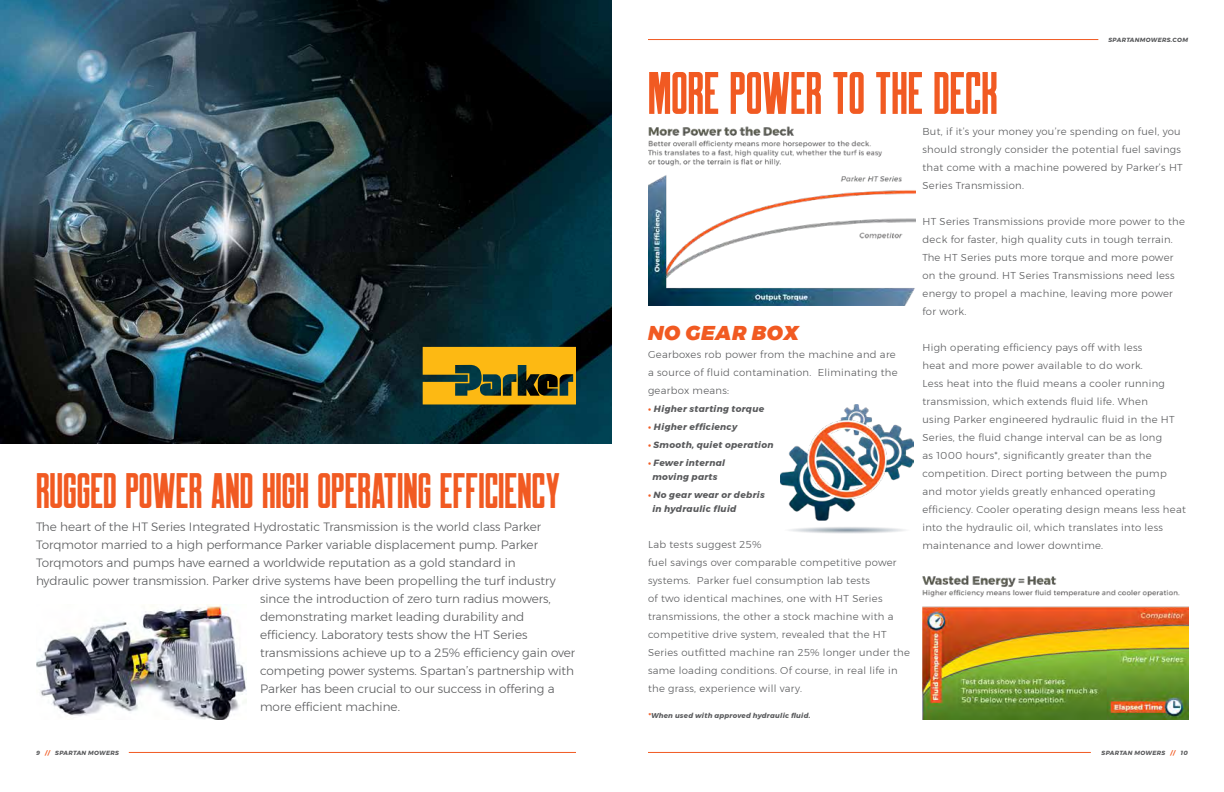
<style>
.page{position:relative;width:1224px;height:792px;background:#fff}
.page>*{position:absolute;margin:0;border:0;box-sizing:border-box;transform-origin:0 0}
.t1{font:60px "Robinson";color:#f15a22}
.t2{font:50px "Robinson";color:#f15a22}
.t3{font:italic 900 20px "Montserrat";letter-spacing:.03em;color:#f15a22}
.t4{font:300 12px "Montserrat";color:#58595b}
.t5{font:300 10px/18px "Montserrat";letter-spacing:.03em;color:#58595b}
.t6{font:italic 700 9px/14px "Montserrat";letter-spacing:.03em;color:#58595b;text-align:center}
.t7{font:italic 700 7px "Montserrat";letter-spacing:.03em;color:#58595b}
.t8{font:italic 700 6px "Montserrat";letter-spacing:.05em;color:#58595b}
.s1{color:#f15a22}
</style>
<div class="page">
<img style="left:648px;top:126px;width:267px;height:179px">
<hr style="left:648px;top:752px;width:443px;height:1px;background:#f15a22">
<hr style="left:129px;top:752px;width:447px;height:1px;background:#f15a22">
<hr style="left:648px;top:39px;width:450px;height:1px;background:#f15a22">
<img style="left:36px;top:605px;width:211px;height:115px">
<img style="left:781px;top:405px;width:133px;height:129px">
<img style="left:922px;top:575px;width:266px;height:145px">
<img style="left:0;top:0;width:612px;height:443px">
<svg style="left:423px;top:347px;width:153px;height:57px;background:#b48f1b"></svg>
<h2 class="t2" style="left:36px;top:466px;width:526px">RUGGED POWER AND HIGH OPERATING EFFICIENCY</h2>
<p class="t4" style="left:36px;top:518px;width:507px">The heart of the HT Series Integrated Hydrostatic Transmission is the world class Parker</p>
<p class="t4" style="left:36px;top:536px;width:504px">Torqmotor married to a high performance Parker variable displacement pump. Parker</p>
<p class="t4" style="left:36px;top:554px;width:481px">Torqmotors and pumps have earned a worldwide reputation as a gold standard in</p>
<p class="t4" style="left:36px;top:572px;width:521px">hydraulic power transmission. Parker drive systems have been propelling the turf industry</p>
<p class="t4" style="left:260px;top:590px;width:292px">since the introduction of zero turn radius mowers,</p>
<p class="t4" style="left:260px;top:608px;width:266px">demonstrating market leading durability and</p>
<p class="t4" style="left:260px;top:626px;width:269px">efficiency. Laboratory tests show the HT Series</p>
<p class="t4" style="left:260px;top:644px;width:317px">transmissions achieve up to a 25% efficiency gain over</p>
<p class="t4" style="left:260px;top:662px;width:316px">competing power systems. Spartan’s partnership with</p>
<p class="t4" style="left:260px;top:680px;width:296px">Parker has been crucial to our success in offering a</p>
<p class="t4" style="left:260px;top:698px;width:141px">more efficient machine.</p>
<p class="t8" style="left:36px;top:748px;width:84px">9 <span class="s1">//</span> SPARTAN MOWERS</p>
<p class="t8" style="left:1109px;top:35px;width:81px">SPARTANMOWERS.COM</p>
<h1 class="t1" style="left:648px;top:63px;width:351px">MORE POWER TO THE DECK</h1>
<p class="t5" style="left:922px;top:122px;width:262px">But, if it’s your money you’re spending on fuel, you should strongly consider the potential fuel savings that come with a machine powered by Parker’s HT Series Transmission.</p>
<p class="t5" style="left:922px;top:212px;width:264px">HT Series Transmissions provide more power to the deck for faster, high quality cuts in tough terrain.<br>The HT Series puts more torque and more power on the ground. HT Series Transmissions need less energy to propel a machine, leaving more power for work.</p>
<p class="t5" style="left:922px;top:338px;width:265px">High operating efficiency pays off with less<br>heat and more power available to do work.<br>Less heat into the fluid means a cooler running transmission, which extends fluid life. When<br>using Parker engineered hydraulic fluid in the HT Series, the fluid change interval can be as long<br>as 1000 hours*, significantly greater than the competition. Direct porting between the pump and motor yields greatly enhanced operating efficiency. Cooler operating design means less heat into the hydraulic oil, which translates into less maintenance and lower downtime.</p>
<h3 class="t3" style="left:648px;top:316px;width:153px">NO GEAR BOX</h3>
<p class="t5" style="left:648px;top:345px;width:251px">Gearboxes rob power from the machine and are a source of fluid contamination. Eliminating the gearbox means:</p>
<p class="t6" style="left:648px;top:401px;width:118px"><span class="s1">•</span> Higher starting torque</p>
<p class="t6" style="left:648px;top:419px;width:91px"><span class="s1">•</span> Higher efficiency</p>
<p class="t6" style="left:648px;top:437px;width:127px"><span class="s1">•</span> Smooth, quiet operation</p>
<p class="t6" style="left:648px;top:455px;width:79px"><span class="s1">•</span> Fewer internal moving parts</p>
<p class="t6" style="left:653px;top:487px;width:114px;text-align:left;text-indent:-5px"><span class="s1">•</span> No gear wear or debris in hydraulic fluid</p>
<p class="t5" style="left:648px;top:535px;width:263px">Lab tests suggest 25%<br>fuel savings over comparable competitive power systems. Parker fuel consumption lab tests<br>of two identical machines, one with HT Series transmissions, the other a stock machine with a competitive drive system, revealed that the HT Series outfitted machine ran 25% longer under the same loading conditions. Of course, in real life in the grass, experience will vary.</p>
<p class="t7" style="left:648px;top:710px;width:164px"><span class="s1">*</span>When used with approved hydraulic fluid.</p>
<p class="t8" style="left:1102px;top:748px;width:88px">SPARTAN MOWERS <span class="s1">//</span> 10</p>
</div>
